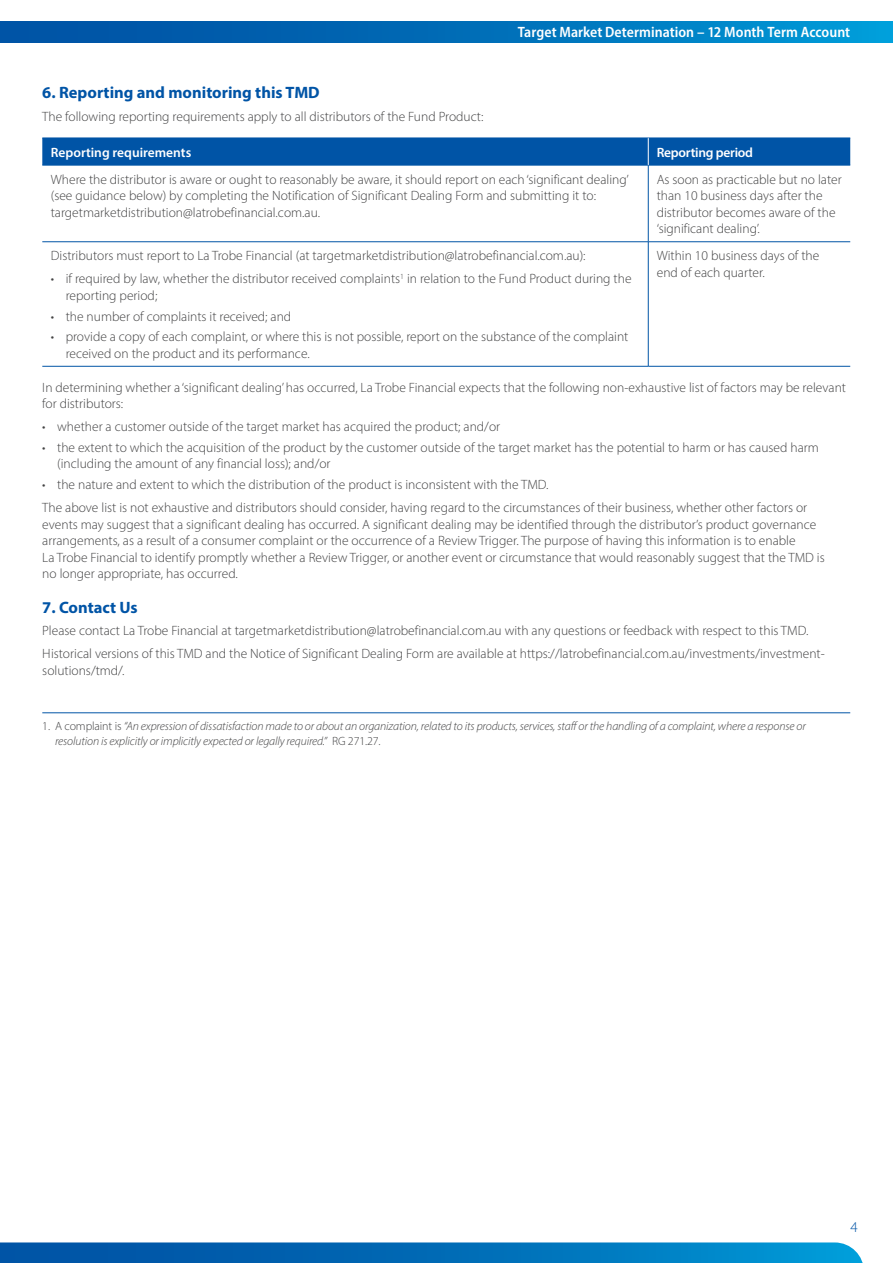
<style>
.page{position:relative;width:893px;height:1263px;background:#fff}
.page>*{position:absolute;margin:0;border:0;box-sizing:border-box;transform-origin:0 0}
.t1{font:700 16.5px "Myriad Pro";color:#0054a6}
.t2{font:600 semi-condensed 15px "Myriad Pro";letter-spacing:.005em;color:#fff}
.t3{font:300 15px "Myriad Pro";color:#0054a6}
.t4{font:300 13.5px/16.5px "Myriad Pro";color:#414142}
.t5{font:600 13.5px "Myriad Pro";color:#fff}
.t6{font:600 13.5px "Myriad Pro";letter-spacing:-.02em;color:#fff}
.t7{font:italic 300 12px/15px "Myriad Pro";letter-spacing:-.01em;color:#414142}
.s1{font-style:normal}
</style>
<div class="page">
<div style="left:0;top:21px;width:893px;height:22px;background:linear-gradient(to right,#004a9e,#0097d4)"></div>
<svg style="left:0;top:1242px;width:863px;height:21px;background:#0873ba"></svg>
<hr style="left:42px;top:712px;width:808px;height:1px;background:#0054a6">
<hr style="left:42px;top:165px;width:606px;height:1px;background:#0054a6">
<hr style="left:648px;top:165px;width:202px;height:1px;background:#0054a6">
<hr style="left:42px;top:241px;width:606px;height:1px;background:#0054a6">
<hr style="left:648px;top:241px;width:202px;height:1px;background:#0054a6">
<hr style="left:42px;top:366px;width:606px;height:1px;background:#0054a6">
<hr style="left:648px;top:366px;width:202px;height:1px;background:#0054a6">
<hr style="left:648px;top:165px;width:1px;height:77px;background:#0054a6">
<hr style="left:648px;top:242px;width:1px;height:124px;background:#0054a6">
<div style="left:42px;top:138px;width:808px;height:27px;background:#0054a6"></div>
<p class="t2" style="left:518px;top:23px;width:334px">Target Market Determination – 12 Month Term Account</p>
<p class="t1" style="left:42px;top:82px;width:279px">6. Reporting and monitoring this TMD</p>
<p class="t4" style="left:42px;top:108px;width:443px">The following reporting requirements apply to all distributors of the Fund Product:</p>
<p class="t5" style="left:51px;top:143px;width:142px">Reporting requirements</p>
<p class="t6" style="left:657px;top:143px;width:98px">Reporting period</p>
<p class="t4" style="left:51px;top:171px;width:580px">Where the distributor is aware or ought to reasonably be aware, it should report on each ‘significant dealing’ (see guidance below) by completing the Notification of Significant Dealing Form and submitting it to: targetmarketdistribution@latrobefinancial.com.au.</p>
<p class="t4" style="left:657px;top:171px;width:186px">As soon as practicable but no later than 10 business days after the distributor becomes aware of the ‘significant dealing’.</p>
<p class="t4" style="left:51px;top:247px;width:536px">Distributors must report to La Trobe Financial (at targetmarketdistribution@latrobefinancial.com.au):</p>
<p class="t4" style="left:66px;top:270px;width:567px;text-indent:-15px">• if required by law, whether the distributor received complaints<sup>1</sup> in relation to the Fund Product during the reporting period;</p>
<p class="t4" style="left:51px;top:308px;width:242px">• the number of complaints it received; and</p>
<p class="t4" style="left:66px;top:328px;width:564px;text-indent:-15px">• provide a copy of each complaint, or where this is not possible, report on the substance of the complaint received on the product and its performance.</p>
<p class="t4" style="left:657px;top:247px;width:164px">Within 10 business days of the end of each quarter.</p>
<p class="t4" style="left:42px;top:379px;width:805px">In determining whether a ‘significant dealing’ has occurred, La Trobe Financial expects that the following non-exhaustive list of factors may be relevant for distributors:</p>
<p class="t4" style="left:42px;top:418px;width:459px">• whether a customer outside of the target market has acquired the product; and/or</p>
<p class="t4" style="left:57px;top:439px;width:763px;text-indent:-15px">• the extent to which the acquisition of the product by the customer outside of the target market has the potential to harm or has caused harm (including the amount of any financial loss); and/or</p>
<p class="t4" style="left:42px;top:473px;width:766px;line-height:23px">• the nature and extent to which the distribution of the product is inconsistent with the TMD.<br>The above list is not exhaustive and distributors should consider, having regard to the circumstances of their business, whether other factors or</p>
<p class="t4" style="left:42px;top:516px;width:784px">events may suggest that a significant dealing has occurred. A significant dealing may be identified through the distributor’s product governance arrangements, as a result of a consumer complaint or the occurrence of a Review Trigger. The purpose of having this information is to enable<br>La Trobe Financial to identify promptly whether a Review Trigger, or another event or circumstance that would reasonably suggest that the TMD is no longer appropriate, has occurred.</p>
<p class="t1" style="left:42px;top:596px;width:97px">7. Contact Us</p>
<p class="t4" style="left:42px;top:619px;width:784px;line-height:23px">Please contact La Trobe Financial at targetmarketdistribution@latrobefinancial.com.au with any questions or feedback with respect to this TMD.<br>Historical versions of this TMD and the Notice of Significant Dealing Form are available at https://latrobefinancial.com.au/investments/investment-</p>
<p class="t4" style="left:42px;top:662px;width:84px">solutions/tmd/.</p>
<p class="t7" style="left:55px;top:719px;width:752px;text-indent:-13px"><span class="s1">1. A complaint is</span> “An expression of dissatisfaction made to or about an organization, related to its products, services, staff or the handling of a complaint, where a response or resolution is explicitly or implicitly expected or legally required.” <span class="s1">RG 271.27.</span></p>
<p class="t3" style="left:850px;top:1218px;width:9px">4</p>
</div>
